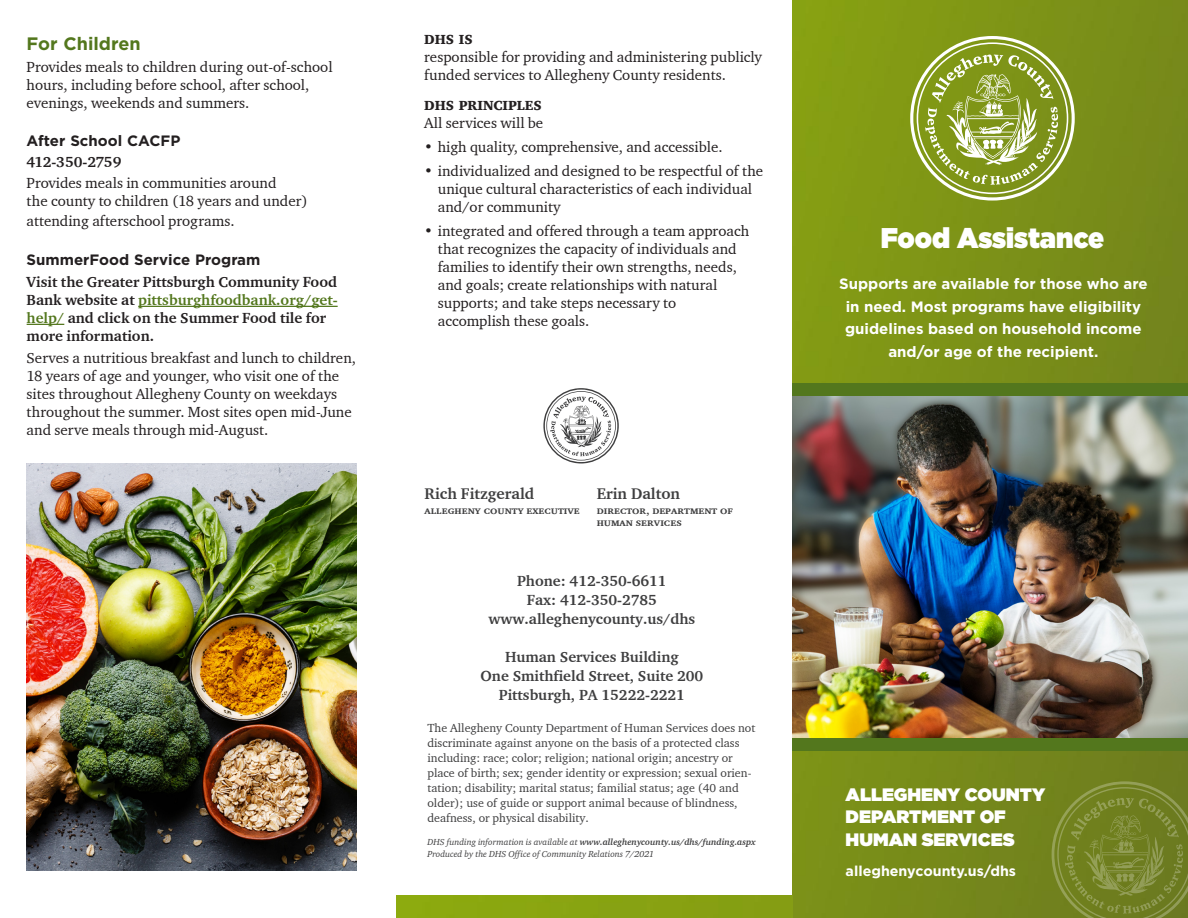
<style>
.page{position:relative;width:1188px;height:918px;background:#fff}
.page>*{position:absolute;margin:0;border:0;box-sizing:border-box;transform-origin:0 0}
.t1{font:900 28.5px "Gotham";color:#fff;scale:.94 1}
.t2{font:900 18px/22.5px "Gotham";color:#fff}
.Heads{font:700 18px "Gotham";color:#53771d}
.Heads-2{font:700 15.75px "Charter ITC";color:#3e3e3f}
.t3{font:15px/18px "Charter ITC";color:#231f20}
.Heads-3{font:700 15px "Charter ITC";color:#3e3e3f}
.t4{font:700 15px/18px "Charter ITC";color:#231f20}
.t5{font:700 15px/22.5px "Gotham";color:#fff;text-align:center}
.Heads-4{font:700 15px "Gotham";color:#231f20}
.t6{font:700 15px "Charter ITC";letter-spacing:-.02em;color:#231f20}
.t7{font:700 14.25px "Gotham";color:#fff}
.t8{font:13.5px "Charter ITC Blac";color:#231f20}
.Heads-5{font:12px/15px "Charter ITC";color:#3e3e3f}
.Heads-6{font:11.1px/12px "Charter ITC Bold SC";color:#3e3e3f}
.Heads-7{font:italic 700 9px "Charter ITC";color:#3e3e3f}
.Heads-8{font:italic 9px "Charter ITC";color:#3e3e3f}
.s1{color:#53771d}
.s2{font-weight:400}
</style>
<div class="page">
<img style="left:793px;top:0;width:395px;height:918px">
<div style="left:793px;top:384px;width:395px;height:13px;background:#53771d"></div>
<svg style="left:1052px;top:781px;width:136px;height:137px;background:#76852a"></svg>
<div style="left:793px;top:737px;width:395px;height:13px;background:#53771d"></div>
<img style="left:793px;top:397px;width:395px;height:340px">
<svg style="left:543px;top:388px;width:76px;height:75px"></svg>
<div style="left:396px;top:896px;width:397px;height:22px;background:#88a411"></div>
<svg style="left:910px;top:36px;width:165px;height:165px;background:#99aa48"></svg>
<hr style="left:138px;top:306px;width:200px;height:1px;background:#53771d">
<hr style="left:27px;top:324px;width:37px;height:1px;background:#53771d">
<img style="left:27px;top:464px;width:329px;height:407px">
<p class="Heads" style="left:27px;top:32px;width:115px">For Children</p>
<p class="t3" style="left:27px;top:58px;width:307px">Provides meals to children during out-of-school hours, including before school, after school, evenings, weekends and summers.</p>
<p class="Heads-4" style="left:27px;top:130px;width:155px">After School CACFP</p>
<p class="t6" style="left:27px;top:153px;width:96px">412-350-2759</p>
<p class="t3" style="left:27px;top:174px;width:251px">Provides meals in communities around</p>
<p class="t3" style="left:27px;top:191px;width:283px;line-height:19.5px">the county to children (18 years and under) attending afterschool programs.</p>
<p class="Heads-4" style="left:27px;top:250px;width:235px">SummerFood Service Program</p>
<p class="t4" style="left:27px;top:272px;width:313px">Visit the Greater Pittsburgh Community Food Bank website at <span class="s1">pittsburghfoodbank.org/get&shy;help/</span> and click on the Summer Food tile for more information.</p>
<p class="t3" style="left:27px;top:349px;width:331px">Serves a nutritious breakfast and lunch to children, 18 years of age and younger, who visit one of the sites throughout Allegheny County on weekdays throughout the summer. Most sites open mid-June and serve meals through mid-August.</p>
<p class="t8" style="left:424px;top:31px;width:50px">DHS IS</p>
<p class="t3" style="left:424px;top:48px;width:339px">responsible for providing and administering publicly funded services to Allegheny County residents.</p>
<p class="t8" style="left:424px;top:97px;width:119px">DHS PRINCIPLES</p>
<p class="t3" style="left:424px;top:114px;width:121px">All services will be</p>
<p class="t3" style="left:424px;top:138px;width:300px">• high quality, comprehensive, and accessible.</p>
<p class="t3" style="left:438px;top:162px;width:327px;text-indent:-14px">• individualized and designed to be respectful of the unique cultural characteristics of each individual and/or community</p>
<p class="t3" style="left:438px;top:222px;width:313px;text-indent:-14px">• integrated and offered through a team approach that recognizes the capacity of individuals and families to identify their own strengths, needs, and goals; create relationships with natural supports; and take steps necessary to accomplish these goals.</p>
<p class="Heads-2" style="left:424px;top:484px;width:111px">Rich Fitzgerald</p>
<p class="Heads-6" style="left:424px;top:504px;width:157px">allegheny county executive</p>
<p class="Heads-2" style="left:597px;top:484px;width:85px">Erin Dalton</p>
<p class="Heads-6" style="left:597px;top:504px;width:138px">director, department of human services</p>
<p class="Heads-3" style="left:517px;top:571px;width:151px">Phone: 412-350-6611</p>
<p class="Heads-3" style="left:527px;top:590px;width:132px">Fax: 412-350-2785</p>
<p class="Heads-3" style="left:489px;top:609px;width:208px">www.alleghenycounty.us/dhs</p>
<p class="Heads-3" style="left:505px;top:648px;width:175px">Human Services Building</p>
<p class="Heads-3" style="left:481px;top:667px;width:224px">One Smithfield Street, Suite 200</p>
<p class="Heads-3" style="left:499px;top:686px;width:187px">Pittsburgh, PA 15222-2221</p>
<p class="Heads-5" style="left:428px;top:720px;width:329px">The Allegheny County Department of Human Services does not discriminate against anyone on the basis of a protected class including: race; color; religion; national origin; ancestry or place of birth; sex; gender identity or expression; sexual orien&shy;tation; disability; marital status; familial status; age (40 and older); use of guide or support animal because of blindness, deafness, or physical disability.</p>
<p class="Heads-7" style="left:428px;top:837px;width:330px"><span class="s2">DHS funding information is available at</span> www.alleghenycounty.us/dhs/funding.aspx</p>
<p class="Heads-8" style="left:428px;top:848px;width:228px">Produced by the DHS Office of Community Relations 7/2021</p>
<p class="t1" style="left:881px;top:217px;width:239px">Food Assistance</p>
<p class="t5" style="left:839px;top:273px;width:310px">Supports are available for those who are in need. Most programs have eligibility guidelines based on household income and/or age of the recipient.</p>
<p class="t2" style="left:846px;top:783px;width:201px">ALLEGHENY COUNTY<br>DEPARTMENT OF<br>HUMAN SERVICES</p>
<p class="t7" style="left:846px;top:861px;width:172px">alleghenycounty.us/dhs</p>
</div>
